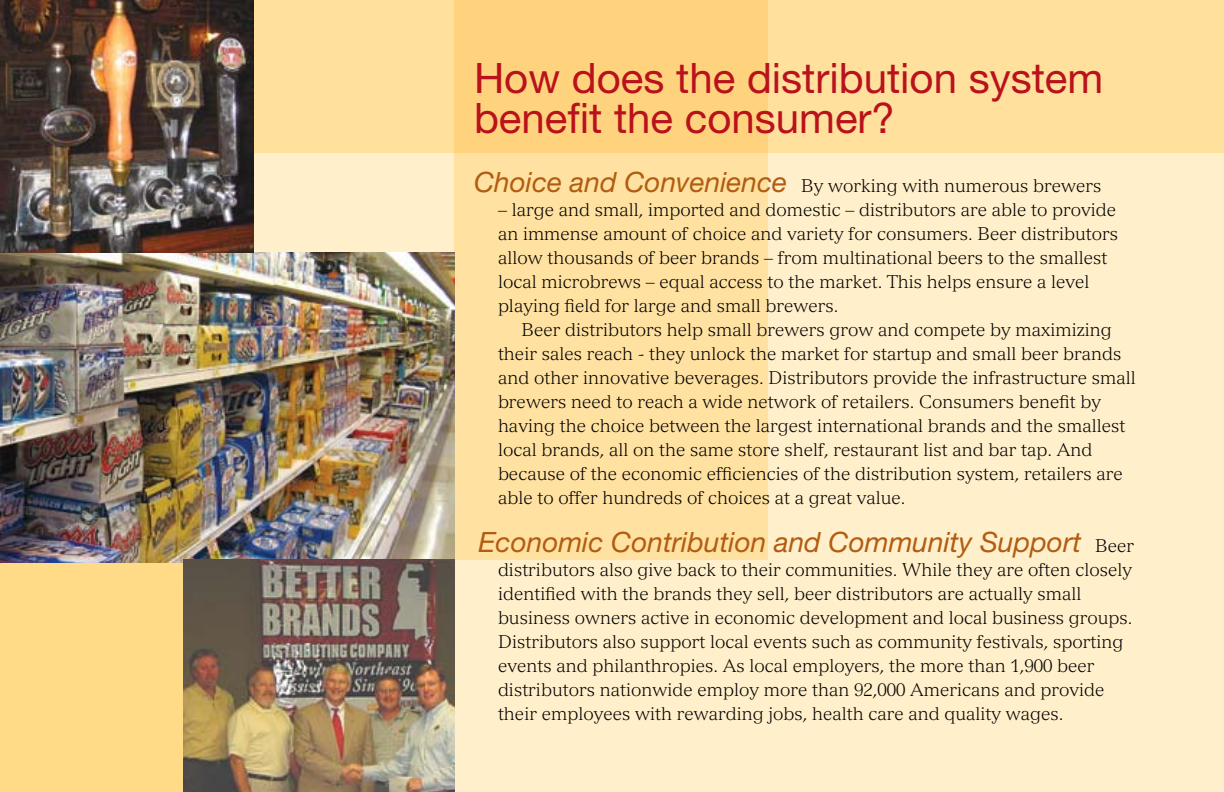
<style>
.page{position:relative;width:1224px;height:792px;background:#ffefca}
.page>*{position:absolute;margin:0;border:0;box-sizing:border-box;transform-origin:0 0}
.t1{font:42px/40px "Helvetica Neue";color:#b9121c}
.t2{font:italic 28px "Helvetica Neue";color:#b15c11}
.t3{font:300 18px/24px "Versailles";color:#000}
.s1{font-family:"Helvetica Neue";font-weight:400;font-style:italic;font-size:28px;color:#b15c11}
.s2{font-family:"Versailles";font-weight:300;font-style:normal;font-size:18px;color:#000}
</style>
<div class="page">
<div style="left:137px;top:0;width:1087px;height:152px;background:#ffe09d"></div>
<div style="left:0;top:559px;width:226px;height:233px;background:#ffda87"></div>
<svg style="left:455px;top:0;width:313px;height:560px;background:#ffdd97"></svg>
<img style="left:0;top:252px;width:455px;height:310px">
<img style="left:183px;top:559px;width:272px;height:233px">
<img style="left:0;top:0;width:253px;height:252px">
<h1 class="t1" style="left:474px;top:58px;width:631px">How does the distribution system benefit the consumer?</h1>
<p class="t3" style="left:474px;top:174px;width:629px"><span class="s1">Choice and Convenience</span> By working with numerous brewers</p>
<p class="t3" style="left:498px;top:198px;width:622px">– large and small, imported and domestic – distributors are able to provide an immense amount of choice and variety for consumers. Beer distributors allow thousands of beer brands – from multinational beers to the smallest local microbrews – equal access to the market. This helps ensure a level playing field for large and small brewers.</p>
<p class="t3" style="left:498px;top:318px;width:639px;text-indent:23px">Beer distributors help small brewers grow and compete by maximizing their sales reach - they unlock the market for startup and small beer brands and other innovative beverages. Distributors provide the infrastructure small brewers need to reach a wide network of retailers. Consumers benefit by having the choice between the largest international brands and the smallest local brands, all on the same store shelf, restaurant list and bar tap. And because of the economic efficiencies of the distribution system, retailers are able to offer hundreds of choices at a great value.</p>
<h2 class="t2" style="left:479px;top:525px;width:657px">Economic Contribution and Community Support <span class="s2">Beer</span></h2>
<p class="t3" style="left:498px;top:558px;width:636px">distributors also give back to their communities. While they are often closely identified with the brands they sell, beer distributors are actually small business owners active in economic development and local business groups.<br>Distributors also support local events such as community festivals, sporting events and philanthropies. As local employers, the more than 1,900 beer distributors nationwide employ more than 92,000 Americans and provide their employees with rewarding jobs, health care and quality wages.</p>
</div>
